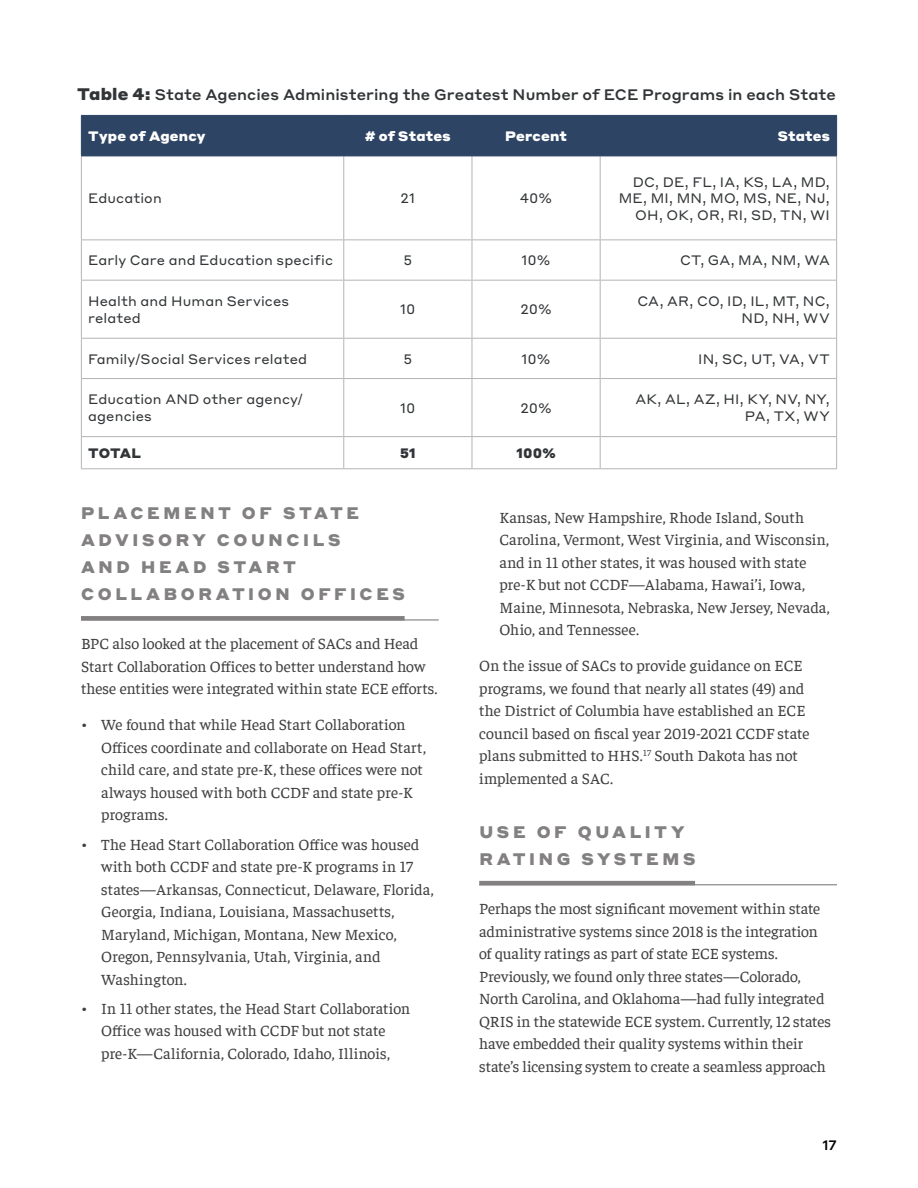
<style>
.page{position:relative;width:918px;height:1188px;background:#fff}
.page>*{position:absolute;margin:0;border:0;box-sizing:border-box;transform-origin:0 0}
.H2_-_Subtitles{font:900 16.5px/27px "Styrene A";letter-spacing:.22em;color:#828081}
.Body_-_Report{font:15.75px/22.5px "Faustina";color:#3e3e3f}
.Table_Figure_Title{font:500 15px "Styrene A";letter-spacing:.005em;color:#323537}
.Table_Body{font:13.5px/16.5px "Styrene A";letter-spacing:.01em;color:#323537;text-align:right}
.Table_Body-2{font:900 13.5px "Styrene A";letter-spacing:.015em;color:#fff}
.Table_Body-3{font:900 13.5px "Styrene A";letter-spacing:.005em;color:#323537}
.t1{font:500 13.5px "Styrene A";color:#010203}
.s1{font-weight:900;font-size:16.5px}
</style>
<div class="page">
<div style="left:82px;top:116px;width:754px;height:40px;background:#2e4465"></div>
<hr style="left:81px;top:156px;width:1px;height:83px;background:#b6b3b4">
<hr style="left:343px;top:156px;width:1px;height:83px;background:#b6b3b4">
<hr style="left:472px;top:156px;width:1px;height:83px;background:#b6b3b4">
<hr style="left:600px;top:156px;width:1px;height:83px;background:#b6b3b4">
<hr style="left:836px;top:156px;width:1px;height:83px;background:#b6b3b4">
<hr style="left:81px;top:239px;width:263px;height:1px;background:#b6b3b4">
<hr style="left:81px;top:240px;width:1px;height:40px;background:#b6b3b4">
<hr style="left:344px;top:239px;width:128px;height:1px;background:#b6b3b4">
<hr style="left:343px;top:240px;width:1px;height:40px;background:#b6b3b4">
<hr style="left:472px;top:239px;width:128px;height:1px;background:#b6b3b4">
<hr style="left:472px;top:240px;width:1px;height:40px;background:#b6b3b4">
<hr style="left:600px;top:239px;width:237px;height:1px;background:#b6b3b4">
<hr style="left:600px;top:240px;width:1px;height:40px;background:#b6b3b4">
<hr style="left:836px;top:240px;width:1px;height:40px;background:#b6b3b4">
<hr style="left:81px;top:280px;width:263px;height:1px;background:#b6b3b4">
<hr style="left:81px;top:281px;width:1px;height:57px;background:#b6b3b4">
<hr style="left:344px;top:280px;width:128px;height:1px;background:#b6b3b4">
<hr style="left:343px;top:281px;width:1px;height:57px;background:#b6b3b4">
<hr style="left:472px;top:280px;width:128px;height:1px;background:#b6b3b4">
<hr style="left:472px;top:281px;width:1px;height:57px;background:#b6b3b4">
<hr style="left:600px;top:280px;width:237px;height:1px;background:#b6b3b4">
<hr style="left:600px;top:281px;width:1px;height:57px;background:#b6b3b4">
<hr style="left:836px;top:281px;width:1px;height:57px;background:#b6b3b4">
<hr style="left:81px;top:338px;width:263px;height:1px;background:#b6b3b4">
<hr style="left:81px;top:339px;width:1px;height:39px;background:#b6b3b4">
<hr style="left:344px;top:338px;width:128px;height:1px;background:#b6b3b4">
<hr style="left:343px;top:339px;width:1px;height:39px;background:#b6b3b4">
<hr style="left:472px;top:338px;width:128px;height:1px;background:#b6b3b4">
<hr style="left:472px;top:339px;width:1px;height:39px;background:#b6b3b4">
<hr style="left:600px;top:338px;width:237px;height:1px;background:#b6b3b4">
<hr style="left:600px;top:339px;width:1px;height:39px;background:#b6b3b4">
<hr style="left:836px;top:339px;width:1px;height:39px;background:#b6b3b4">
<hr style="left:81px;top:378px;width:263px;height:1px;background:#b6b3b4">
<hr style="left:81px;top:379px;width:1px;height:57px;background:#b6b3b4">
<hr style="left:344px;top:378px;width:128px;height:1px;background:#b6b3b4">
<hr style="left:343px;top:379px;width:1px;height:57px;background:#b6b3b4">
<hr style="left:472px;top:378px;width:128px;height:1px;background:#b6b3b4">
<hr style="left:472px;top:379px;width:1px;height:57px;background:#b6b3b4">
<hr style="left:600px;top:378px;width:237px;height:1px;background:#b6b3b4">
<hr style="left:600px;top:379px;width:1px;height:57px;background:#b6b3b4">
<hr style="left:836px;top:379px;width:1px;height:57px;background:#b6b3b4">
<hr style="left:81px;top:436px;width:263px;height:1px;background:#b6b3b4">
<hr style="left:81px;top:437px;width:1px;height:31px;background:#b6b3b4">
<hr style="left:344px;top:436px;width:128px;height:1px;background:#b6b3b4">
<hr style="left:343px;top:437px;width:1px;height:31px;background:#b6b3b4">
<hr style="left:472px;top:436px;width:128px;height:1px;background:#b6b3b4">
<hr style="left:472px;top:437px;width:1px;height:31px;background:#b6b3b4">
<hr style="left:600px;top:436px;width:237px;height:1px;background:#b6b3b4">
<hr style="left:600px;top:437px;width:1px;height:31px;background:#b6b3b4">
<hr style="left:836px;top:437px;width:1px;height:31px;background:#b6b3b4">
<hr style="left:81px;top:468px;width:263px;height:1px;background:#b6b3b4">
<hr style="left:344px;top:468px;width:128px;height:1px;background:#b6b3b4">
<hr style="left:472px;top:468px;width:128px;height:1px;background:#b6b3b4">
<hr style="left:600px;top:468px;width:237px;height:1px;background:#b6b3b4">
<hr style="left:81px;top:115px;width:263px;height:1px;background:#2e4465">
<hr style="left:81px;top:116px;width:1px;height:40px;background:#2e4465">
<hr style="left:344px;top:115px;width:128px;height:1px;background:#2e4465">
<hr style="left:343px;top:116px;width:1px;height:40px;background:#2e4465">
<hr style="left:472px;top:115px;width:128px;height:1px;background:#2e4465">
<hr style="left:472px;top:116px;width:1px;height:40px;background:#2e4465">
<hr style="left:600px;top:115px;width:237px;height:1px;background:#2e4465">
<hr style="left:600px;top:116px;width:1px;height:40px;background:#2e4465">
<hr style="left:836px;top:116px;width:1px;height:40px;background:#2e4465">
<hr style="left:81px;top:156px;width:263px;height:1px;background:#2e4465">
<hr style="left:344px;top:156px;width:128px;height:1px;background:#2e4465">
<hr style="left:472px;top:156px;width:128px;height:1px;background:#2e4465">
<hr style="left:600px;top:156px;width:237px;height:1px;background:#2e4465">
<hr style="left:81px;top:619px;width:358px;height:2px;background:#828081">
<div style="left:81px;top:616px;width:324px;height:5px;background:#828081"></div>
<hr style="left:479px;top:884px;width:358px;height:1px;background:#828081">
<hr style="left:479px;top:881px;width:216px;height:4px;background:#828081">
<p class="Table_Figure_Title" style="left:77px;top:82px;width:760px"><span class="s1">Table 4:</span> State Agencies Administering the Greatest Number of ECE Programs in each State</p>
<p class="Table_Body-2" style="left:88px;top:124px;width:119px">Type of Agency</p>
<p class="Table_Body-2" style="left:365px;top:124px;width:87px"># of States</p>
<p class="Table_Body-2" style="left:505px;top:124px;width:63px">Percent</p>
<p class="Table_Body-2" style="left:778px;top:124px;width:54px">States</p>
<p class="Table_Body" style="left:88px;top:189px;width:75px">Education</p>
<p class="Table_Body" style="left:401px;top:189px;width:16px">21</p>
<p class="Table_Body" style="left:520px;top:189px;width:34px">40%</p>
<p class="Table_Body" style="left:619px;top:172px;width:213px">DC, DE, FL, IA, KS, LA, MD,<br>ME, MI, MN, MO, MS, NE, NJ,<br>OH, OK, OR, RI, SD, TN, WI</p>
<p class="Table_Body" style="left:88px;top:251px;width:246px">Early Care and Education specific</p>
<p class="Table_Body" style="left:403px;top:251px;width:10px">5</p>
<p class="Table_Body" style="left:521px;top:251px;width:31px">10%</p>
<p class="Table_Body" style="left:680px;top:251px;width:151px">CT, GA, MA, NM, WA</p>
<p class="Table_Body" style="left:88px;top:292px;width:203px;text-align:left">Health and Human Services related</p>
<p class="Table_Body" style="left:400px;top:300px;width:17px">10</p>
<p class="Table_Body" style="left:520px;top:300px;width:33px">20%</p>
<p class="Table_Body" style="left:637px;top:292px;width:194px">CA, AR, CO, ID, IL, MT, NC,<br>ND, NH, WV</p>
<p class="Table_Body" style="left:88px;top:349px;width:221px">Family/Social Services related</p>
<p class="Table_Body" style="left:403px;top:349px;width:10px">5</p>
<p class="Table_Body" style="left:521px;top:349px;width:31px">10%</p>
<p class="Table_Body" style="left:698px;top:349px;width:133px">IN, SC, UT, VA, VT</p>
<p class="Table_Body" style="left:88px;top:390px;width:217px;text-align:left">Education AND other agency/ agencies</p>
<p class="Table_Body" style="left:400px;top:399px;width:17px">10</p>
<p class="Table_Body" style="left:520px;top:399px;width:33px">20%</p>
<p class="Table_Body" style="left:636px;top:390px;width:196px">AK, AL, AZ, HI, KY, NV, NY,<br>PA, TX, WY</p>
<p class="Table_Body-3" style="left:88px;top:441px;width:54px">TOTAL</p>
<p class="Table_Body-3" style="left:400px;top:441px;width:17px">51</p>
<p class="Table_Body-3" style="left:516px;top:441px;width:41px">100%</p>
<p class="H2_-_Subtitles" style="left:81px;top:498px;width:326px">PLACEMENT OF STATE<br>ADVISORY COUNCILS<br>AND HEAD START<br>COLLABORATION OFFICES</p>
<p class="Body_-_Report" style="left:81px;top:632px;width:358px">BPC also looked at the placement of SACs and Head<br>Start Collaboration Offices to better understand how these entities were integrated within state ECE efforts.</p>
<p class="Body_-_Report" style="left:101px;top:713px;width:326px;text-indent:-20px">• We found that while Head Start Collaboration Offices coordinate and collaborate on Head Start, child care, and state pre-K, these offices were not always housed with both CCDF and state pre-K programs.</p>
<p class="Body_-_Report" style="left:101px;top:832px;width:334px;text-indent:-20px">• The Head Start Collaboration Office was housed with both CCDF and state pre-K programs in 17 states—Arkansas, Connecticut, Delaware, Florida, Georgia, Indiana, Louisiana, Massachusetts, Maryland, Michigan, Montana, New Mexico, Oregon, Pennsylvania, Utah, Virginia, and Washington.</p>
<p class="Body_-_Report" style="left:81px;top:996px;width:331px;text-align:center">• In 11 other states, the Head Start Collaboration<br>Office was housed with CCDF but not state pre-K—California, Colorado, Idaho, Illinois,</p>
<p class="Body_-_Report" style="left:500px;top:505px;width:332px">Kansas, New Hampshire, Rhode Island, South Carolina, Vermont, West Virginia, and Wisconsin, and in 11 other states, it was housed with state pre-K but not CCDF—Alabama, Hawai’i, Iowa, Maine, Minnesota, Nebraska, New Jersey, Nevada, Ohio, and Tennessee.</p>
<p class="Body_-_Report" style="left:479px;top:653px;width:332px">On the issue of SACs to provide guidance on ECE programs, we found that nearly all states (49) and the District of Columbia have established an ECE council based on fiscal year 2019-2021 CCDF state plans submitted to HHS.<sup>17</sup> South Dakota has not implemented a SAC.</p>
<p class="H2_-_Subtitles" style="left:479px;top:817px;width:218px">USE OF QUALITY<br>RATING SYSTEMS</p>
<p class="Body_-_Report" style="left:479px;top:896px;width:353px">Perhaps the most significant movement within state administrative systems since 2018 is the integration of quality ratings as part of state ECE systems.<br>Previously, we found only three states—Colorado, North Carolina, and Oklahoma—had fully integrated QRIS in the statewide ECE system. Currently, 12 states have embedded their quality systems within their state’s licensing system to create a seamless approach</p>
<p class="t1" style="left:822px;top:1133px;width:16px">17</p>
</div>
